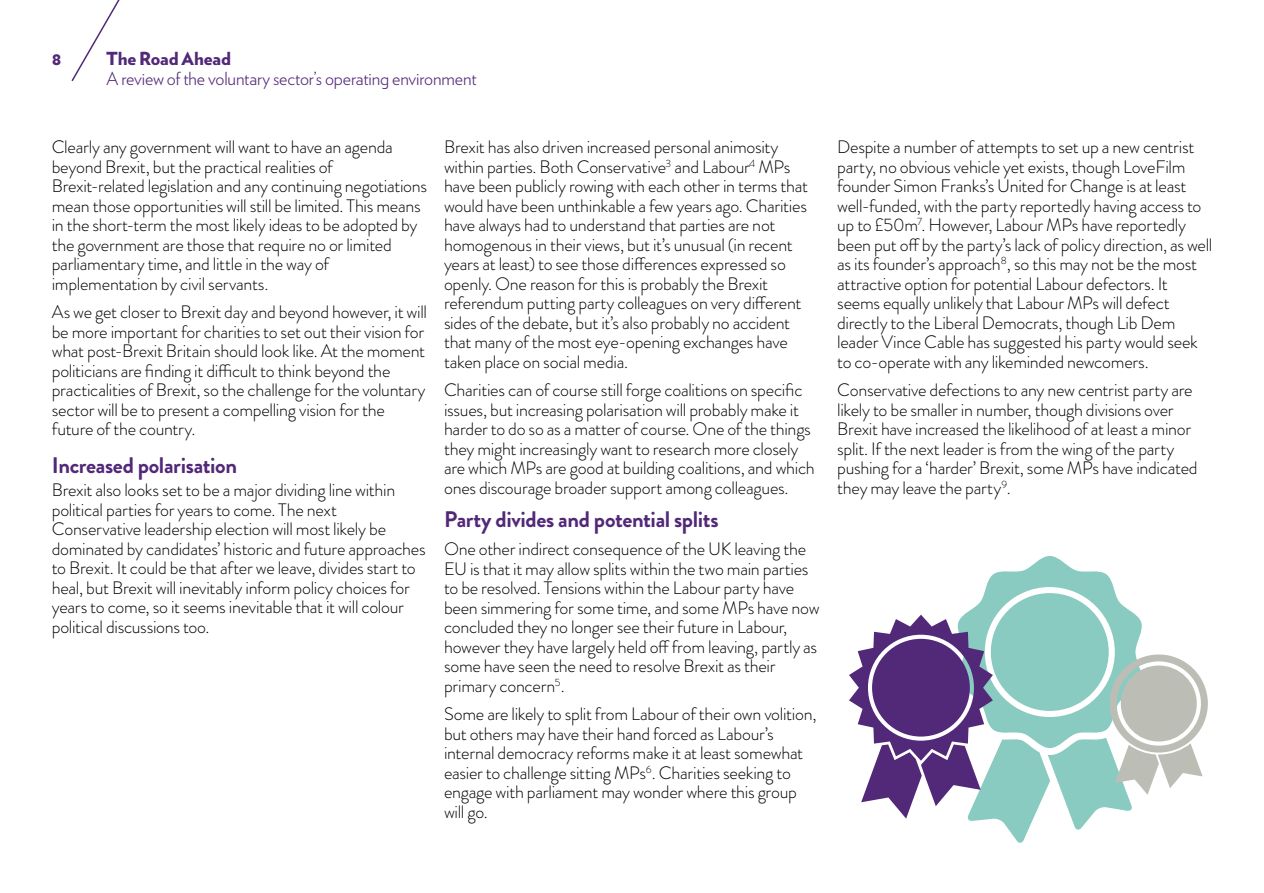
<style>
.page{position:relative;width:1264px;height:893px;background:#fff}
.page>*{position:absolute;margin:0;border:0;box-sizing:border-box;transform-origin:0 0}
.t1{font:700 22.5px "Brandon Grotesque";letter-spacing:-.015em;color:#522878}
.t2{font:300 18px/19.5px "Brandon Grotesque";letter-spacing:-.015em;color:#000}
.t3{font:300 18px "Verlag";letter-spacing:-.01em;color:#522878}
.t4{font:900 18px "Verlag";letter-spacing:-.005em;color:#522878}
</style>
<div class="page">
<svg style="left:71px;top:0;width:49px;height:82px"></svg>
<svg style="left:849px;top:556px;width:358px;height:287px"></svg>
<p class="t4" style="left:52px;top:44px;width:11px">8</p>
<p class="t4" style="left:106px;top:44px;width:126px">The Road Ahead</p>
<p class="t3" style="left:106px;top:65px;width:372px">A review of the voluntary sector’s operating environment</p>
<p class="t2" style="left:52px;top:138px;width:377px">Clearly any government will want to have an agenda beyond Brexit, but the practical realities of Brexit-related legislation and any continuing negotiations mean those opportunities will still be limited. This means in the short-term the most likely ideas to be adopted by the government are those that require no or limited parliamentary time, and little in the way of implementation by civil servants.</p>
<p class="t2" style="left:52px;top:302px;width:377px">As we get closer to Brexit day and beyond however, it will be more important for charities to set out their vision for what post-Brexit Britain should look like. At the moment politicians are finding it difficult to think beyond the practicalities of Brexit, so the challenge for the voluntary sector will be to present a compelling vision for the future of the country.</p>
<p class="t1" style="left:52px;top:449px;width:187px">Increased polarisation</p>
<p class="t2" style="left:52px;top:481px;width:375px">Brexit also looks set to be a major dividing line within political parties for years to come. The next Conservative leadership election will most likely be dominated by candidates’ historic and future approaches to Brexit. It could be that after we leave, divides start to heal, but Brexit will inevitably inform policy choices for years to come, so it seems inevitable that it will colour political discussions too.</p>
<p class="t2" style="left:444px;top:137px;width:365px">Brexit has also driven increased personal animosity within parties. Both Conservative<sup>3</sup> and Labour<sup>4</sup> MPs have been publicly rowing with each other in terms that would have been unthinkable a few years ago. Charities have always had to understand that parties are not homogenous in their views, but it’s unusual (in recent years at least) to see those differences expressed so openly. One reason for this is probably the Brexit referendum putting party colleagues on very different sides of the debate, but it’s also probably no accident that many of the most eye-opening exchanges have taken place on social media.</p>
<p class="t2" style="left:444px;top:380px;width:372px">Charities can of course still forge coalitions on specific issues, but increasing polarisation will probably make it harder to do so as a matter of course. One of the things they might increasingly want to research more closely are which MPs are good at building coalitions, and which ones discourage broader support among colleagues.</p>
<p class="t1" style="left:444px;top:503px;width:276px">Party divides and potential splits</p>
<p class="t2" style="left:444px;top:540px;width:377px">One other indirect consequence of the UK leaving the EU is that it may allow splits within the two main parties to be resolved. Tensions within the Labour party have been simmering for some time, and some MPs have now concluded they no longer see their future in Labour, however they have largely held off from leaving, partly as some have seen the need to resolve Brexit as their primary concern<sup>5</sup>.</p>
<p class="t2" style="left:444px;top:705px;width:374px">Some are likely to split from Labour of their own volition, but others may have their hand forced as Labour’s internal democracy reforms make it at least somewhat easier to challenge sitting MPs<sup>6</sup>. Charities seeking to engage with parliament may wonder where this group will go.</p>
<p class="t2" style="left:837px;top:138px;width:377px">Despite a number of attempts to set up a new centrist party, no obvious vehicle yet exists, though LoveFilm founder Simon Franks’s United for Change is at least well-funded, with the party reportedly having access to up to £50m<sup>7</sup>. However, Labour MPs have reportedly been put off by the party’s lack of policy direction, as well as its founder’s approach<sup>8</sup>, so this may not be the most attractive option for potential Labour defectors. It seems equally unlikely that Labour MPs will defect directly to the Liberal Democrats, though Lib Dem leader Vince Cable has suggested his party would seek to co-operate with any likeminded newcomers.</p>
<p class="t2" style="left:837px;top:380px;width:362px">Conservative defections to any new centrist party are likely to be smaller in number, though divisions over Brexit have increased the likelihood of at least a minor split. If the next leader is from the wing of the party pushing for a ‘harder’ Brexit, some MPs have indicated they may leave the party<sup>9</sup>.</p>
</div>
